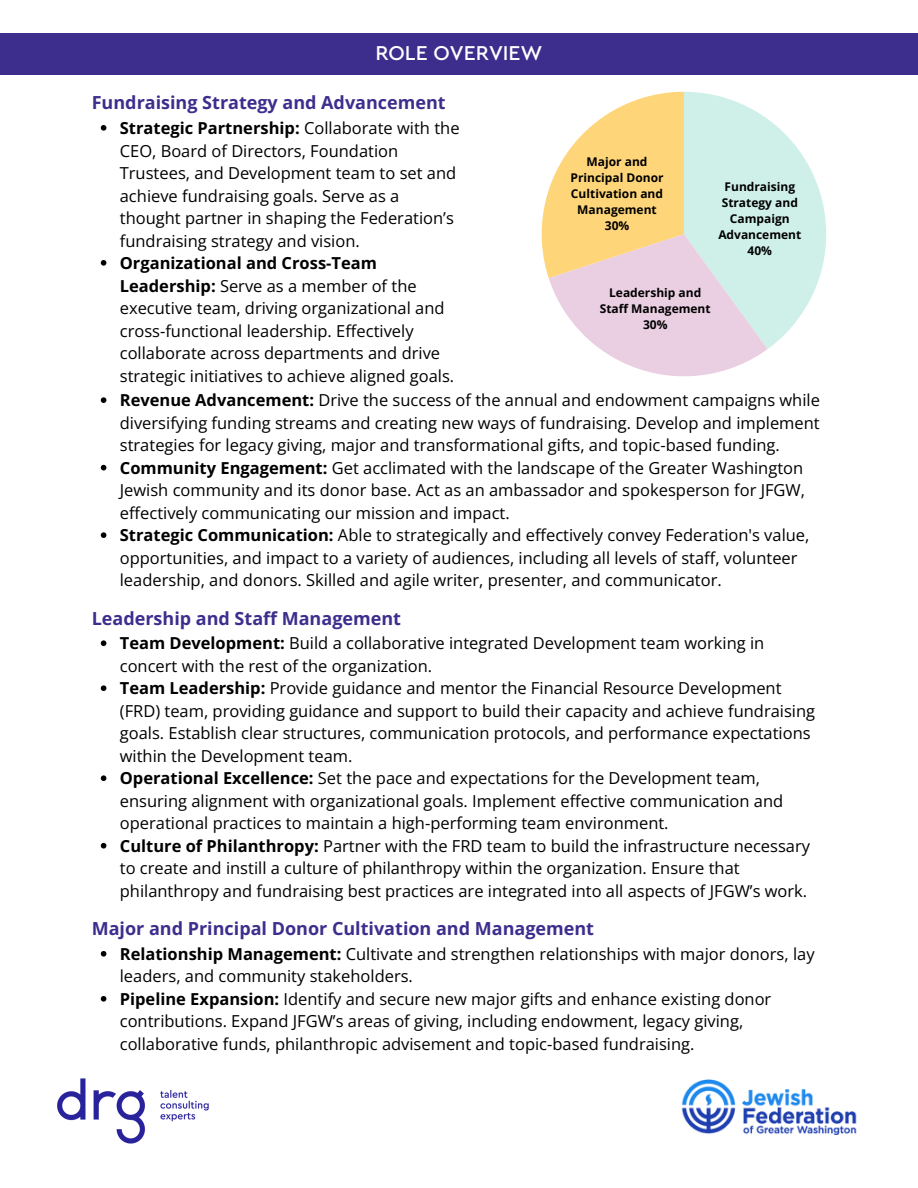
<style>
.page{position:relative;width:918px;height:1188px;background:#fff}
.page>*{position:absolute;margin:0;border:0;box-sizing:border-box;transform-origin:0 0}
.t1{font:500 21px "Cera Pro";color:#fff}
.t2{font:700 18px "Open Sans";color:#3d2e8e}
.t3{font:16.5px/22.5px "Open Sans";color:#000}
.t4{font:700 12px/16px "Open Sans";color:#000;text-align:center}
.s1{font-weight:700}
</style>
<div class="page">
<div style="left:0;top:33px;width:918px;height:42px;background:#3d2e8e"></div>
<img style="left:57px;top:1078px;width:152px;height:66px">
<svg style="left:542px;top:92px;width:284px;height:284px"></svg>
<svg style="left:101px;top:125px;width:5px;height:6px"></svg>
<svg style="left:101px;top:260px;width:5px;height:6px"></svg>
<img style="left:681px;top:1079px;width:176px;height:56px">
<svg style="left:101px;top:397px;width:5px;height:6px"></svg>
<svg style="left:101px;top:465px;width:5px;height:5px"></svg>
<svg style="left:101px;top:532px;width:5px;height:6px"></svg>
<svg style="left:101px;top:640px;width:5px;height:6px"></svg>
<svg style="left:101px;top:685px;width:5px;height:6px"></svg>
<svg style="left:101px;top:775px;width:5px;height:6px"></svg>
<svg style="left:101px;top:843px;width:5px;height:6px"></svg>
<svg style="left:101px;top:951px;width:5px;height:6px"></svg>
<svg style="left:101px;top:996px;width:5px;height:6px"></svg>
<h1 class="t1" style="left:375px;top:43px;width:169px">ROLE OVERVIEW</h1>
<p class="t2" style="left:92px;top:90px;width:355px">Fundraising Strategy and Advancement</p>
<p class="t3" style="left:120px;top:116px;width:341px"><span class="s1">Strategic Partnership:</span> Collaborate with the CEO, Board of Directors, Foundation Trustees, and Development team to set and achieve fundraising goals. Serve as a thought partner in shaping the Federation’s fundraising strategy and vision.</p>
<p class="t3" style="left:120px;top:251px;width:336px"><span class="s1">Organizational and Cross-Team Leadership:</span> Serve as a member of the executive team, driving organizational and cross-functional leadership. Effectively collaborate across departments and drive strategic initiatives to achieve aligned goals.</p>
<p class="t4" style="left:571px;top:153px;width:95px">Major and<br>Principal Donor<br>Cultivation and<br>Management</p>
<p class="t4" style="left:605px;top:217px;width:26px">30%</p>
<p class="t4" style="left:718px;top:179px;width:84px">Fundraising<br>Strategy and<br>Campaign<br>Advancement</p>
<p class="t4" style="left:748px;top:243px;width:26px">40%</p>
<p class="t4" style="left:600px;top:285px;width:112px">Leadership and<br>Staff Management</p>
<p class="t4" style="left:643px;top:317px;width:26px">30%</p>
<p class="t3" style="left:120px;top:389px;width:702px;text-align:justify"><span class="s1">Revenue Advancement:</span> Drive the success of the annual and endowment campaigns while diversifying funding streams and creating new ways of fundraising. Develop and implement strategies for legacy giving, major and transformational gifts, and topic-based funding.</p>
<h2 class="t3" style="left:120px;top:456px;width:687px;text-align:justify"><span class="s1">Community Engagement:</span> Get acclimated with the landscape of the Greater Washington Jewish community and its donor base. Act as an ambassador and spokesperson for JFGW, effectively communicating our mission and impact.</h2>
<p class="t3" style="left:120px;top:524px;width:691px"><span class="s1">Strategic Communication:</span> Able to strategically and effectively convey Federation's value, opportunities, and impact to a variety of audiences, including all levels of staff, volunteer leadership, and donors. Skilled and agile writer, presenter, and communicator.</p>
<p class="t2" style="left:92px;top:605px;width:311px">Leadership and Staff Management</p>
<p class="t3" style="left:120px;top:632px;width:646px"><span class="s1">Team Development:</span> Build a collaborative integrated Development team working in concert with the rest of the organization.</p>
<p class="t3" style="left:120px;top:677px;width:697px"><span class="s1">Team Leadership:</span> Provide guidance and mentor the Financial Resource Development (FRD) team, providing guidance and support to build their capacity and achieve fundraising goals. Establish clear structures, communication protocols, and performance expectations within the Development team.</p>
<h2 class="t3" style="left:120px;top:767px;width:665px"><span class="s1">Operational Excellence:</span> Set the pace and expectations for the Development team, ensuring alignment with organizational goals. Implement effective communication and operational practices to maintain a high-performing team environment.</h2>
<p class="t3" style="left:120px;top:834px;width:692px"><span class="s1">Culture of Philanthropy:</span> Partner with the FRD team to build the infrastructure necessary to create and instill a culture of philanthropy within the organization. Ensure that philanthropy and fundraising best practices are integrated into all aspects of JFGW’s work.</p>
<p class="t2" style="left:92px;top:916px;width:504px">Major and Principal Donor Cultivation and Management</p>
<p class="t3" style="left:120px;top:942px;width:696px"><span class="s1">Relationship Management:</span> Cultivate and strengthen relationships with major donors, lay leaders, and community stakeholders.</p>
<p class="t3" style="left:120px;top:987px;width:653px"><span class="s1">Pipeline Expansion:</span> Identify and secure new major gifts and enhance existing donor contributions. Expand JFGW’s areas of giving, including endowment, legacy giving, collaborative funds, philanthropic advisement and topic-based fundraising.</p>
</div>
